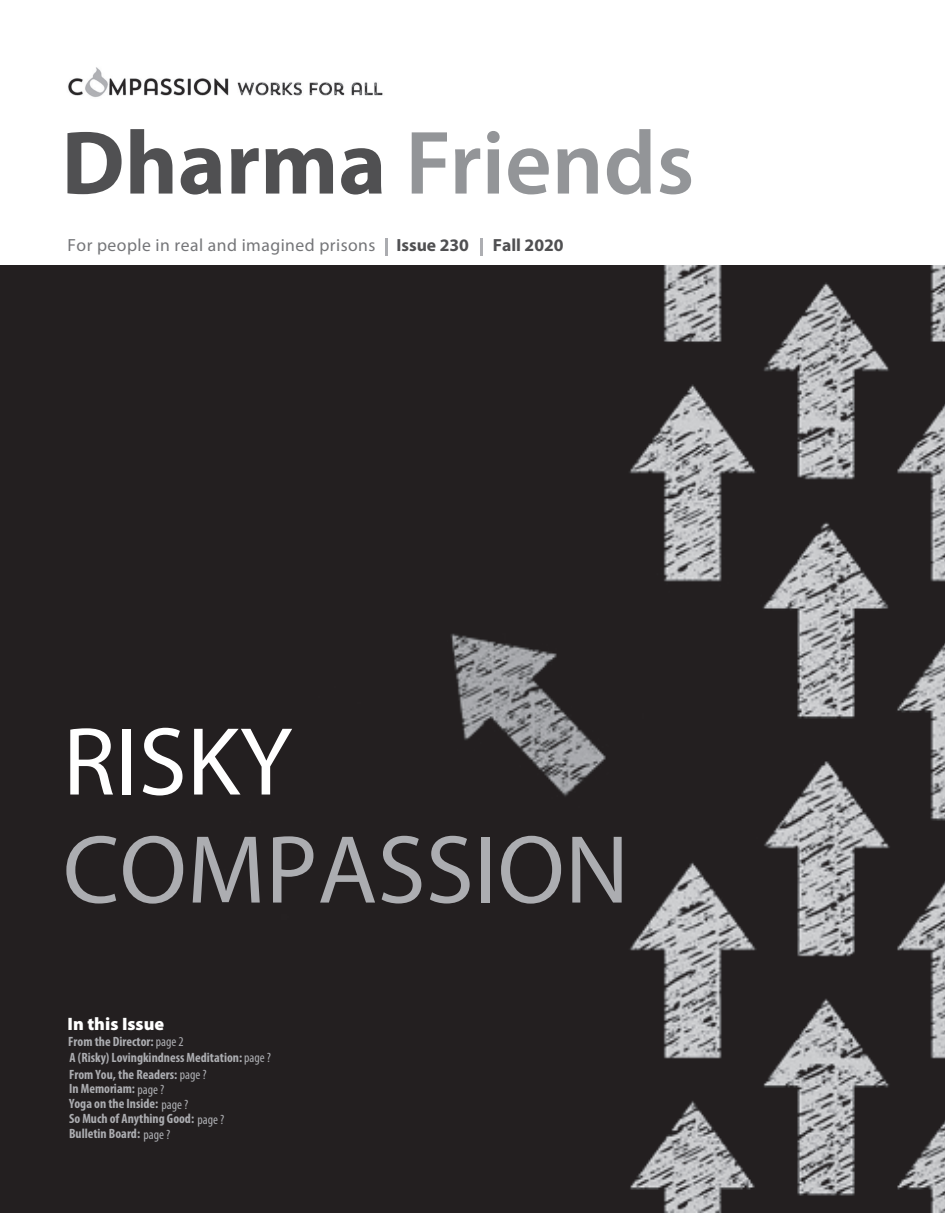
<style>
.page{position:relative;width:945px;height:1215px;background:#fff}
.page>*{position:absolute;margin:0;border:0;box-sizing:border-box;transform-origin:0 0}
.t1{font:97.5px/108px "Myriad Pro";color:#acadb1}
.t2{font:600 90.75px "Myriad Pro";color:#939598}
.t3{font:900 18px "Myriad Pro";color:#fff}
.t4{font:17.7px "Myriad Pro";letter-spacing:.025em;color:#757679}
.t5{font:700 17.7px "Myriad Pro";color:#505052}
.t6{font:700 condensed 13.5px/16.2px "Myriad Pro";color:#acadb1}
.s1{font-weight:700;color:#505052}
.s2{color:#fff}
.s3{font-weight:400}
</style>
<div class="page">
<img style="left:0;top:266px;width:945px;height:947px">
<img style="left:68px;top:67px;width:315px;height:30px">
<svg style="left:385px;top:238px;width:2px;height:18px"></svg>
<svg style="left:481px;top:238px;width:1px;height:18px"></svg>
<p class="t2" style="left:62px;top:105px;width:634px"><span class="s1">Dharma</span> Friends</p>
<p class="t4" style="left:68px;top:234px;width:403px">For people in real and imagined prisons <span class="s1">Issue 230</span></p>
<p class="t5" style="left:493px;top:234px;width:72px">Fall 2020</p>
<p class="t1" style="left:63px;top:706px;width:568px"><span class="s2">RISKY<br></span>COMPASSION</p>
<p class="t3" style="left:68px;top:1012px;width:98px">In this Issue</p>
<p class="t6" style="left:68px;top:1033px;width:204px">From the Director: <span class="s3">page 2<br></span>A (Risky) Lovingkindness Meditation: <span class="s3">page ?<br></span>From You, the Readers: <span class="s3">page ?</span></p>
<p class="t6" style="left:69px;top:1081px;width:97px">In Memoriam: <span class="s3">page ?</span></p>
<p class="t6" style="left:69px;top:1096px;width:157px;line-height:15px">Yoga on the Inside: <span class="s3">page ?<br></span>So Much of Anything Good: <span class="s3">page ?<br></span>Bulletin Board: <span class="s3">page ?</span></p>
</div>
